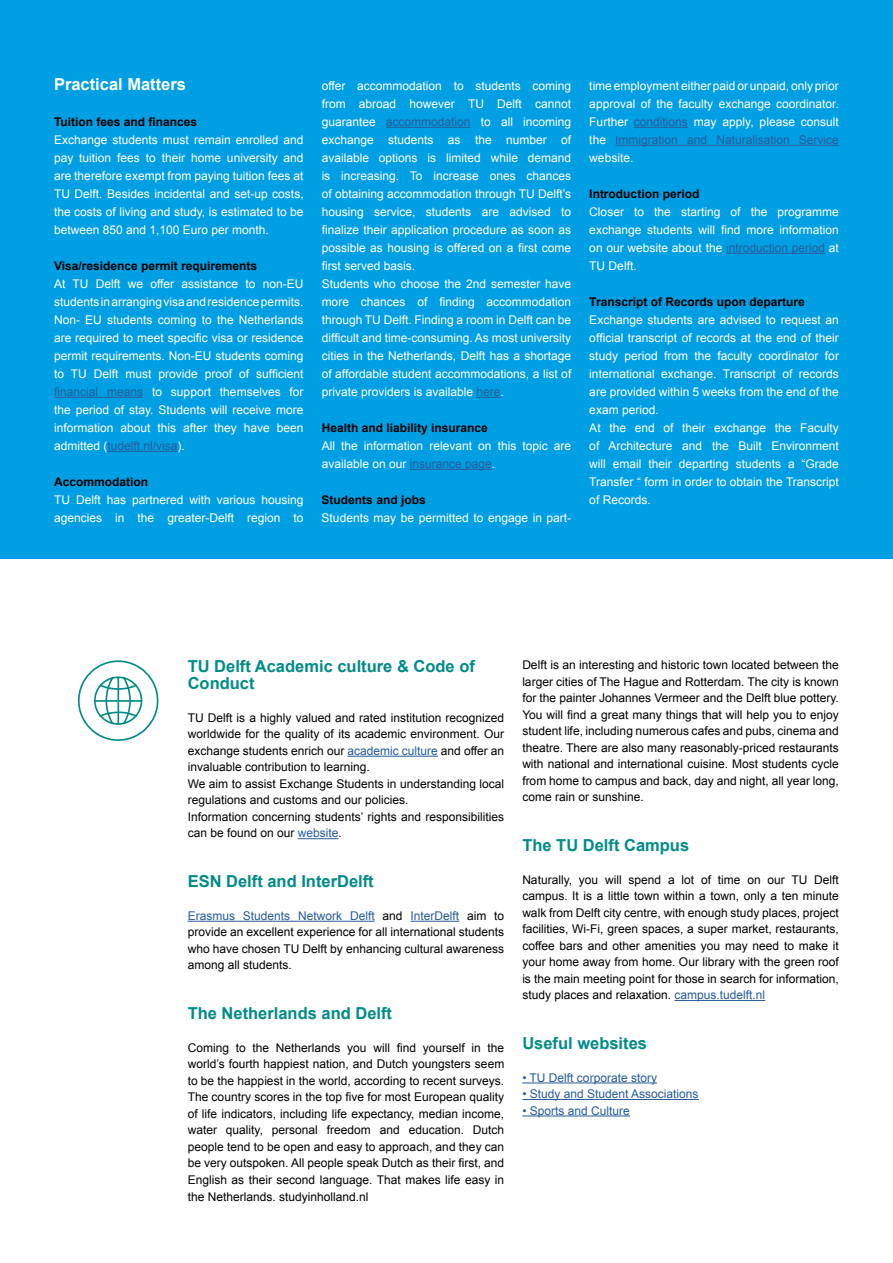
<style>
.page{position:relative;width:893px;height:1263px;background:#fff}
.page>*{position:absolute;margin:0;border:0;box-sizing:border-box;transform-origin:0 0}
.t1{font:700 16.5px/16.5px "Arial";color:#008b87}
.t2{font:700 16.5px "Arial";color:#fff}
.t3{font:12px/18px "Arial";color:#fff;text-align:justify}
.t4{font:12px/16.5px "Arial";color:#000;text-align:justify}
.t5{font:700 12px "Arial";color:#000}
.t6{font:12px "Arial";color:#275b9b}
.s1{color:#275b9b}
</style>
<div class="page">
<div style="left:0;top:0;width:893px;height:558px;background:#009fe3"></div>
<hr style="left:54px;top:397px;width:89px;height:1px;background:#275b9b">
<hr style="left:107px;top:451px;width:70px;height:1px;background:#275b9b">
<hr style="left:386px;top:127px;width:85px;height:1px;background:#275b9b">
<svg style="left:476px;top:397px;width:24px;height:1px"></svg>
<hr style="left:410px;top:469px;width:82px;height:1px;background:#275b9b">
<hr style="left:634px;top:127px;width:54px;height:1px;background:#275b9b">
<hr style="left:615px;top:145px;width:224px;height:1px;background:#275b9b">
<hr style="left:726px;top:253px;width:99px;height:1px;background:#275b9b">
<hr style="left:347px;top:756px;width:91px;height:1px;background:#275b9b">
<hr style="left:298px;top:838px;width:40px;height:1px;background:#275b9b">
<hr style="left:188px;top:921px;width:187px;height:1px;background:#275b9b">
<hr style="left:410px;top:921px;width:49px;height:1px;background:#275b9b">
<hr style="left:674px;top:1000px;width:91px;height:1px;background:#275b9b">
<hr style="left:522px;top:1082px;width:135px;height:1px;background:#275b9b">
<hr style="left:522px;top:1099px;width:177px;height:1px;background:#275b9b">
<hr style="left:522px;top:1115px;width:108px;height:1px;background:#275b9b">
<svg style="left:78px;top:660px;width:80px;height:81px"></svg>
<h1 class="t2" style="left:54px;top:73px;width:134px">Practical Matters</h1>
<p class="t5" style="left:54px;top:114px;width:145px">Tuition fees and finances</p>
<p class="t3" style="left:54px;top:131px;width:251px">Exchange students must remain enrolled and pay tuition fees to their home university and are therefore exempt from paying tuition fees at TU Delft. Besides incidental and set-up costs, the costs of living and study, is estimated to be between 850 and 1,100 Euro per month.</p>
<p class="t5" style="left:54px;top:258px;width:205px">Visa/residence permit requirements</p>
<p class="t3" style="left:54px;top:275px;width:251px">At TU Delft we offer assistance to non-EU students in arranging visa and residence permits.<br>Non- EU students coming to the Netherlands are required to meet specific visa or residence permit requirements. Non-EU students coming to TU Delft must provide proof of sufficient <span class="s1">financial means</span> to support themselves for the period of stay. Students will receive more information about this after they have been admitted (<span class="s1">tudelft.nl/visa</span>).</p>
<p class="t5" style="left:54px;top:474px;width:96px">Accommodation</p>
<p class="t3" style="left:54px;top:491px;width:251px">TU Delft has partnered with various housing agencies in the greater-Delft region to</p>
<p class="t3" style="left:322px;top:77px;width:251px;text-align:left">offer accommodation to students coming from abroad however TU Delft cannot guarantee <span class="s1">accommodation</span> to all incoming exchange students as the number of available options is limited while demand is increasing. To increase ones chances of obtaining accommodation through TU Delft’s housing service, students are advised to finalize their application procedure as soon as possible as housing is offered on a first come first served basis.<br>Students who choose the 2nd semester have more chances of finding accommodation through TU Delft. Finding a room in Delft can be difficult and time-consuming. As most university cities in the Netherlands, Delft has a shortage of affordable student accommodations, a list of private providers is available <span class="s1">here</span>.</p>
<p class="t5" style="left:322px;top:420px;width:168px">Health and liability insurance</p>
<p class="t3" style="left:322px;top:437px;width:251px">All the information relevant on this topic are available on our <span class="s1">insurance page</span>.</p>
<p class="t5" style="left:322px;top:492px;width:106px">Students and jobs</p>
<p class="t3" style="left:322px;top:509px;width:251px">Students may be permitted to engage in part-</p>
<p class="t3" style="left:589px;top:77px;width:251px">time employment either paid or unpaid, only prior approval of the faculty exchange coordinator.<br>Further <span class="s1">conditions</span> may apply, please consult the <span class="s1">Immigration and Naturalisation Service </span>website.</p>
<p class="t5" style="left:589px;top:186px;width:112px">Introduction period</p>
<p class="t3" style="left:589px;top:203px;width:251px">Closer to the starting of the programme exchange students will find more information on our website about the <span class="s1">introduction period</span> at TU Delft.</p>
<p class="t5" style="left:589px;top:294px;width:217px">Transcript of Records upon departure</p>
<p class="t3" style="left:589px;top:311px;width:251px;text-align:left">Exchange students are advised to request an official transcript of records at the end of their study period from the faculty coordinator for international exchange. Transcript of records are provided within 5 weeks from the end of the exam period.<br>At the end of their exchange the Faculty of Architecture and the Built Environment will email their departing students a “Grade Transfer “ form in order to obtain the Transcript of Records.</p>
<h1 class="t1" style="left:188px;top:659px;width:289px">TU Delft Academic culture &amp; Code of<br>Conduct</h1>
<p class="t4" style="left:188px;top:710px;width:318px;text-align:left">TU Delft is a highly valued and rated institution recognized worldwide for the quality of its academic environment. Our exchange students enrich our <span class="s1">academic culture</span> and offer an invaluable contribution to learning.<br>We aim to assist Exchange Students in understanding local regulations and customs and our policies.<br>Information concerning students’ rights and responsibilities can be found on our <span class="s1">website</span>.</p>
<h1 class="t1" style="left:188px;top:873px;width:188px">ESN Delft and InterDelft</h1>
<p class="t4" style="left:188px;top:908px;width:318px"><span class="s1">Erasmus Students Network Delft</span> and <span class="s1">InterDelft</span> aim to provide an excellent experience for all international students who have chosen TU Delft by enhancing cultural awareness among all students.</p>
<h1 class="t1" style="left:188px;top:1005px;width:206px">The Netherlands and Delft</h1>
<p class="t4" style="left:188px;top:1040px;width:318px">Coming to the Netherlands you will find yourself in the world’s fourth happiest nation, and Dutch youngsters seem to be the happiest in the world, according to recent surveys.<br>The country scores in the top five for most European quality of life indicators, including life expectancy, median income, water quality, personal freedom and education. Dutch people tend to be open and easy to approach, and they can be very outspoken. All people speak Dutch as their first, and English as their second language. That makes life easy in the Netherlands. studyinholland.nl</p>
<p class="t4" style="left:522px;top:657px;width:318px">Delft is an interesting and historic town located between the larger cities of The Hague and Rotterdam. The city is known for the painter Johannes Vermeer and the Delft blue pottery.<br>You will find a great many things that will help you to enjoy student life, including numerous cafes and pubs, cinema and theatre. There are also many reasonably-priced restaurants with national and international cuisine. Most students cycle from home to campus and back, day and night, all year long, come rain or sunshine.</p>
<h1 class="t1" style="left:522px;top:837px;width:168px">The TU Delft Campus</h1>
<p class="t4" style="left:522px;top:871px;width:318px">Naturally, you will spend a lot of time on our TU Delft campus. It is a little town within a town, only a ten minute walk from Delft city centre, with enough study places, project facilities, Wi-Fi, green spaces, a super market, restaurants, coffee bars and other amenities you may need to make it your home away from home. Our library with the green roof is the main meeting point for those in search for information, study places and relaxation. <span class="s1">campus.tudelft.nl</span></p>
<h1 class="t1" style="left:522px;top:1035px;width:126px">Useful websites</h1>
<p class="t6" style="left:522px;top:1069px;width:136px">• TU Delft corporate story</p>
<p class="t6" style="left:522px;top:1086px;width:178px">• Study and Student Associations</p>
<p class="t6" style="left:522px;top:1102px;width:109px">• Sports and Culture</p>
</div>
